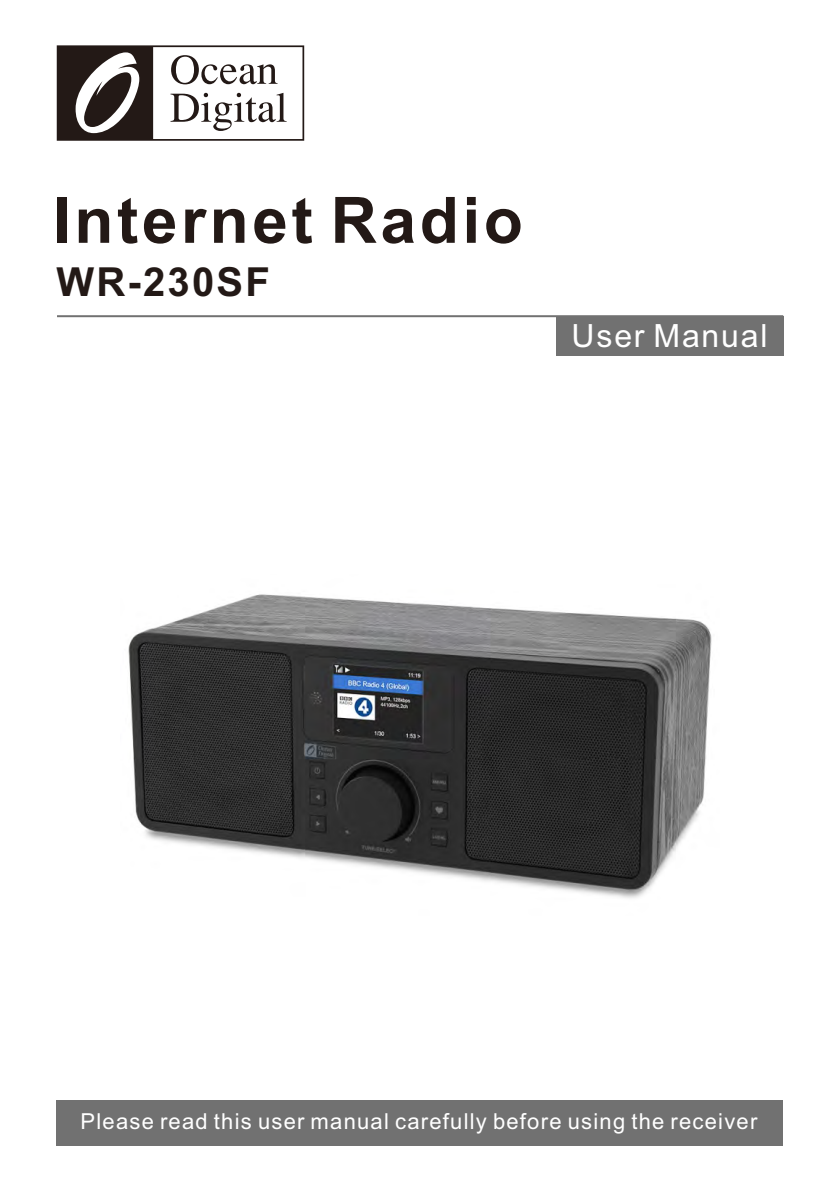
<style>
.page{position:relative;width:840px;height:1191px;background:#fff}
.page>*{position:absolute;margin:0;border:0;box-sizing:border-box;transform-origin:0 0}
.t1{font:700 64px "Arial";letter-spacing:.055em;color:#231916}
.t2{font:700 40px "Arial";letter-spacing:.055em;color:#231916}
.t3{font:32px "Arial";letter-spacing:.055em;color:#fff}
.t4{font:22px "Arial";letter-spacing:.055em;color:#fff}
</style>
<div class="page">
<svg style="left:57px;top:45px;width:247px;height:96px"></svg>
<div style="left:57px;top:1100px;width:725px;height:45px;background:#717171"></div>
<hr style="left:57px;top:315px;width:725px;height:2px;background:#717171">
<div style="left:556px;top:316px;width:226px;height:40px;background:#717171"></div>
<img style="left:128px;top:594px;width:584px;height:304px">
<h1 class="t1" style="left:53px;top:196px;width:471px">Internet Radio</h1>
<h2 class="t2" style="left:56px;top:267px;width:215px">WR-230SF</h2>
<h3 class="t3" style="left:571px;top:324px;width:197px">User Manual</h3>
<p class="t4" style="left:80px;top:1112px;width:678px">Please read this user manual carefully before using the receiver</p>
</div>
